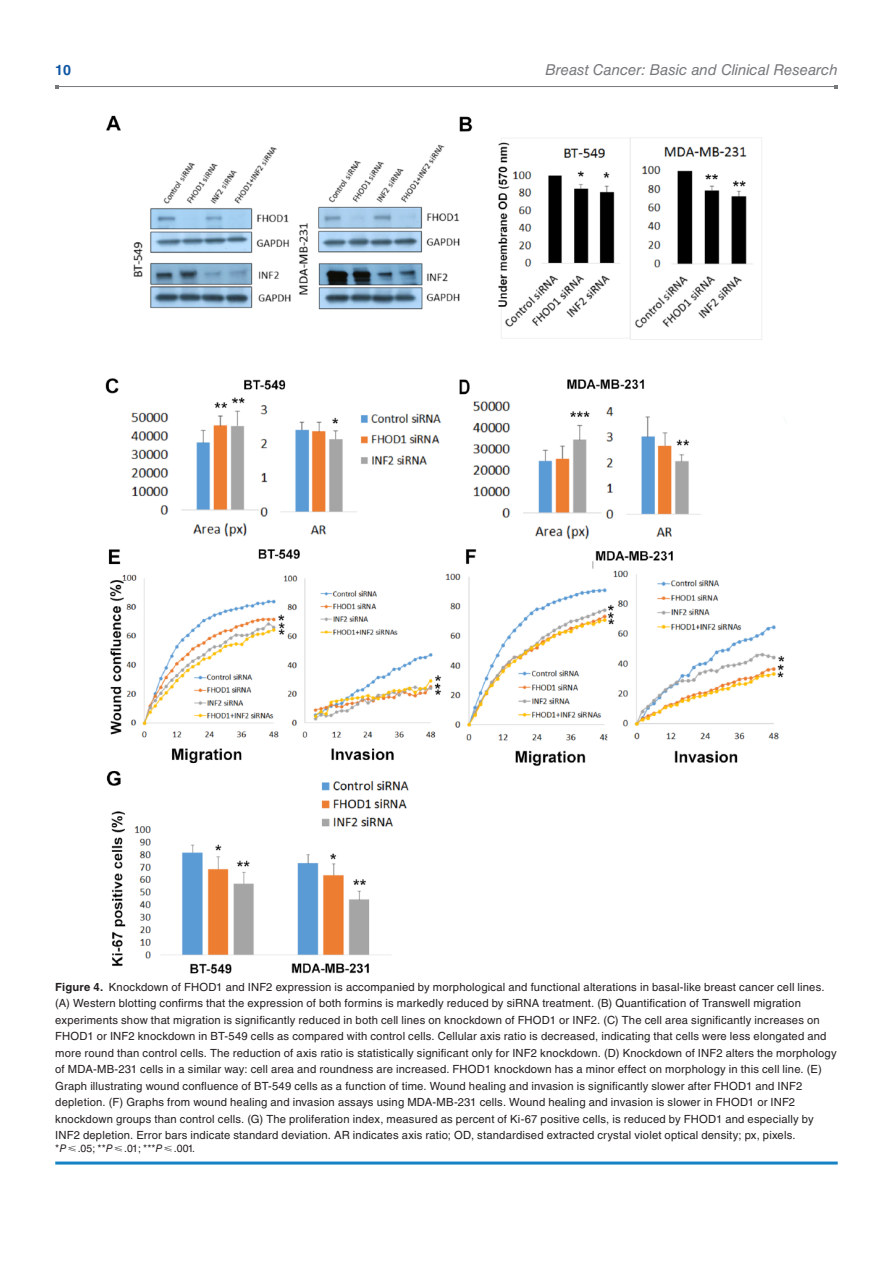
<style>
.page{position:relative;width:893px;height:1263px;background:#fff}
.page>*{position:absolute;margin:0;border:0;box-sizing:border-box;transform-origin:0 0}
.t1{font:italic 15px "Helvetica LT Std";letter-spacing:-.005em;color:#76787b}
.t2{font:700 14.25px "Helvetica LT Std";color:#1055a4}
.t3{font:11.25px/16.5px "Helvetica LT Std";letter-spacing:.015em;color:#231f20}
.t4{font:10.5px "Helvetica LT Std";letter-spacing:-.035em;color:#231f20}
.s1{font-weight:700}
.s2{font-style:italic}
</style>
<div class="page">
<hr style="left:57px;top:86px;width:779px;height:1px;background:#76787b">
<hr style="left:55px;top:1161px;width:783px;height:3px;background:#1582c5">
<img style="left:105px;top:115px;width:680px;height:859px">
<p class="t2" style="left:55px;top:61px;width:17px">10</p>
<h1 class="t1" style="left:545px;top:61px;width:294px">Breast Cancer: Basic and Clinical Research</h1>
<p class="t3" style="left:55px;top:978px;width:783px"><span class="s1">Figure 4.</span> Knockdown of FHOD1 and INF2 expression is accompanied by morphological and functional alterations in basal-like breast cancer cell lines. (A) Western blotting confirms that the expression of both formins is markedly reduced by siRNA treatment. (B) Quantification of Transwell migration experiments show that migration is significantly reduced in both cell lines on knockdown of FHOD1 or INF2. (C) The cell area significantly increases on FHOD1 or INF2 knockdown in BT-549 cells as compared with control cells. Cellular axis ratio is decreased, indicating that cells were less elongated and more round than control cells. The reduction of axis ratio is statistically significant only for INF2 knockdown. (D) Knockdown of INF2 alters the morphology of MDA-MB-231 cells in a similar way: cell area and roundness are increased. FHOD1 knockdown has a minor effect on morphology in this cell line. (E)<br>Graph illustrating wound confluence of BT-549 cells as a function of time. Wound healing and invasion is significantly slower after FHOD1 and INF2 depletion. (F) Graphs from wound healing and invasion assays using MDA-MB-231 cells. Wound healing and invasion is slower in FHOD1 or INF2 knockdown groups than control cells. (G) The proliferation index, measured as percent of Ki-67 positive cells, is reduced by FHOD1 and especially by INF2 depletion. Error bars indicate standard deviation. AR indicates axis ratio; OD, standardised extracted crystal violet optical density; px, pixels.</p>
<p class="t4" style="left:55px;top:1142px;width:141px">*<span class="s2">P</span>⩽.05; **<span class="s2">P</span>⩽.01; ***<span class="s2">P</span>⩽.001.</p>
</div>
